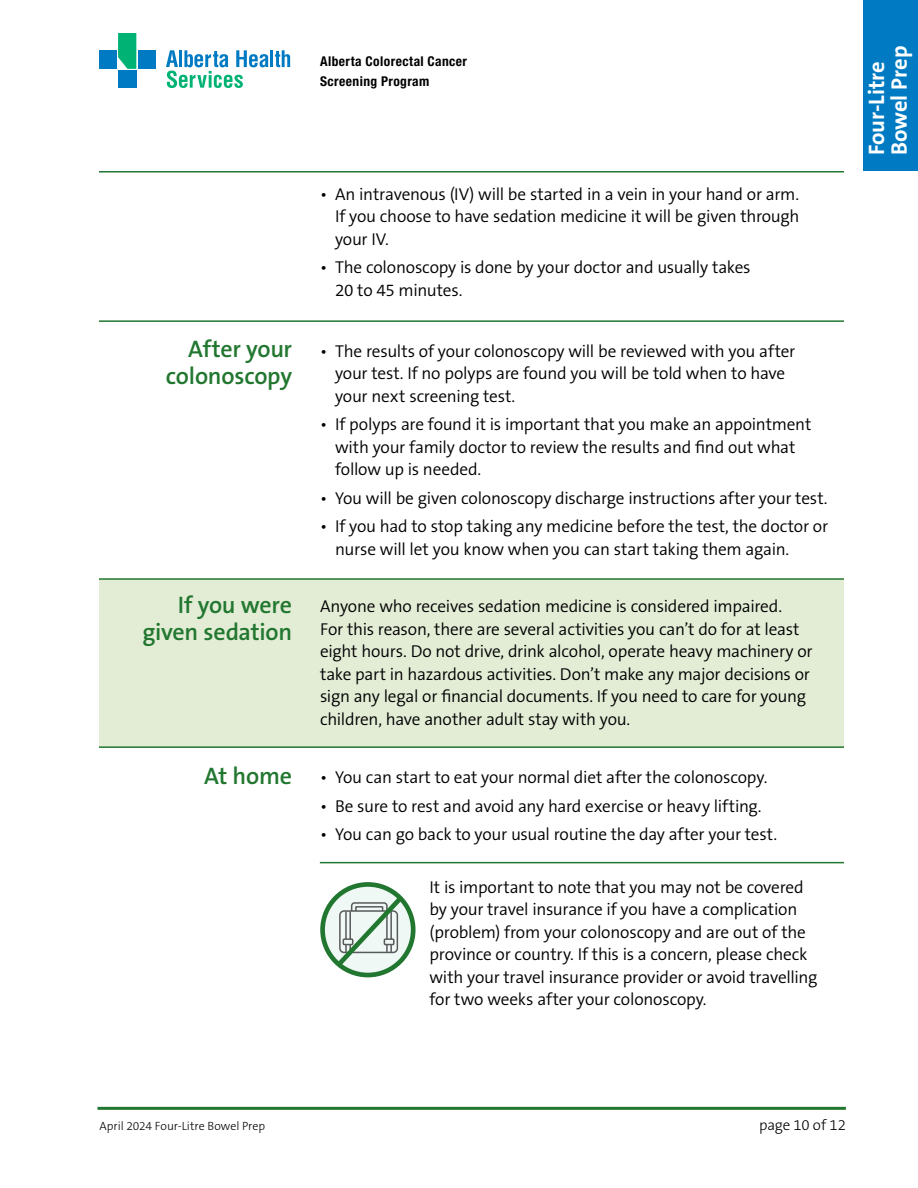
<style>
.page{position:relative;width:918px;height:1188px;background:#fff}
.page>*{position:absolute;margin:0;border:0;box-sizing:border-box;transform-origin:0 0}
.t1{font:600 24px/27px "The Sans B W6";letter-spacing:-.01em;color:#227730;text-align:right}
.t2{font:700 22.5px/22.5px "The Sans B W7";color:#fff}
.t3{font:300 17.25px/22.5px "The Sans B W4";letter-spacing:-.015em;color:#000}
.t4{font:300 15px "The Sans B W3";letter-spacing:-.01em;color:#000}
.t5{font:700 condensed 13.5px/19.5px "Helvetica Neue LT Std";letter-spacing:.03em;color:#000}
.t6{font:300 12px "The Sans B W3";color:#000}
</style>
<div class="page">
<svg style="left:166px;top:50px;width:124px;height:38px"></svg>
<div style="left:99px;top:50px;width:17px;height:19px;background:#007ac2"></div>
<div style="left:138px;top:50px;width:17px;height:19px;background:#007ac2"></div>
<div style="left:118px;top:71px;width:18px;height:17px;background:#007ac2"></div>
<svg style="left:118px;top:33px;width:18px;height:36px"></svg>
<hr style="left:98px;top:1107px;width:748px;height:3px;background:#227730">
<div style="left:863px;top:0;width:55px;height:171px;background:#007bc3"></div>
<div style="left:99px;top:580px;width:745px;height:168px;background:#e3edd6"></div>
<hr style="left:99px;top:171px;width:745px;height:1px;background:#227730">
<hr style="left:99px;top:320px;width:745px;height:2px;background:#227730">
<hr style="left:99px;top:578px;width:745px;height:2px;background:#227730">
<hr style="left:99px;top:746px;width:745px;height:2px;background:#227730">
<hr style="left:320px;top:862px;width:524px;height:1px;background:#227730">
<svg style="left:323px;top:884px;width:90px;height:91px"></svg>
<div style="left:320px;top:882px;width:96px;height:95px;border:5px solid #227730;border-radius:50%"></div>
<svg style="left:333px;top:891px;width:74px;height:80px"></svg>
<p class="t5" style="left:320px;top:51px;width:148px">Alberta Colorectal Cancer<br>Screening Program</p>
<h2 class="t2" style="left:866px;top:155px;width:111px;rotate:-90deg">Four-Litre<br>Bowel Prep</h2>
<p class="t3" style="left:335px;top:183px;width:466px;text-align:justify;text-indent:-15px">• An intravenous (IV) will be started in a vein in your hand or arm.<br>If you choose to have sedation medicine it will be given through your IV.</p>
<p class="t3" style="left:335px;top:256px;width:417px;text-indent:-15px">• The colonoscopy is done by your doctor and usually takes<br>20 to 45 minutes.</p>
<h1 class="t1" style="left:166px;top:336px;width:128px">After your colonoscopy</h1>
<p class="t3" style="left:335px;top:340px;width:462px;text-indent:-15px">• The results of your colonoscopy will be reviewed with you after your test. If no polyps are found you will be told when to have your next screening test.</p>
<p class="t3" style="left:335px;top:413px;width:478px;text-indent:-15px">• If polyps are found it is important that you make an appointment with your family doctor to review the results and find out what follow up is needed.</p>
<p class="t3" style="left:320px;top:487px;width:509px">• You will be given colonoscopy discharge instructions after your test.</p>
<p class="t3" style="left:335px;top:515px;width:495px;text-indent:-15px">• If you had to stop taking any medicine before the test, the doctor or nurse will let you know when you can start taking them again.</p>
<h1 class="t1" style="left:142px;top:591px;width:151px">If you were given sedation</h1>
<p class="t3" style="left:320px;top:595px;width:494px">Anyone who receives sedation medicine is considered impaired.<br>For this reason, there are several activities you can’t do for at least eight hours. Do not drive, drink alcohol, operate heavy machinery or take part in hazardous activities. Don’t make any major decisions or sign any legal or financial documents. If you need to care for young children, have another adult stay with you.</p>
<h1 class="t1" style="left:204px;top:763px;width:90px">At home</h1>
<p class="t3" style="left:320px;top:766px;width:449px">• You can start to eat your normal diet after the colonoscopy.</p>
<p class="t3" style="left:320px;top:795px;width:443px">• Be sure to rest and avoid any hard exercise or heavy lifting.</p>
<p class="t3" style="left:320px;top:823px;width:458px">• You can go back to your usual routine the day after your test.</p>
<p class="t3" style="left:429px;top:876px;width:389px">It is important to note that you may not be covered by your travel insurance if you have a complication (problem) from your colonoscopy and are out of the province or country. If this is a concern, please check with your travel insurance provider or avoid travelling for two weeks after your colonoscopy.</p>
<p class="t6" style="left:99px;top:1118px;width:167px">April 2024 Four-Litre Bowel Prep</p>
<p class="t4" style="left:759px;top:1115px;width:88px">page 10 of 12</p>
</div>
